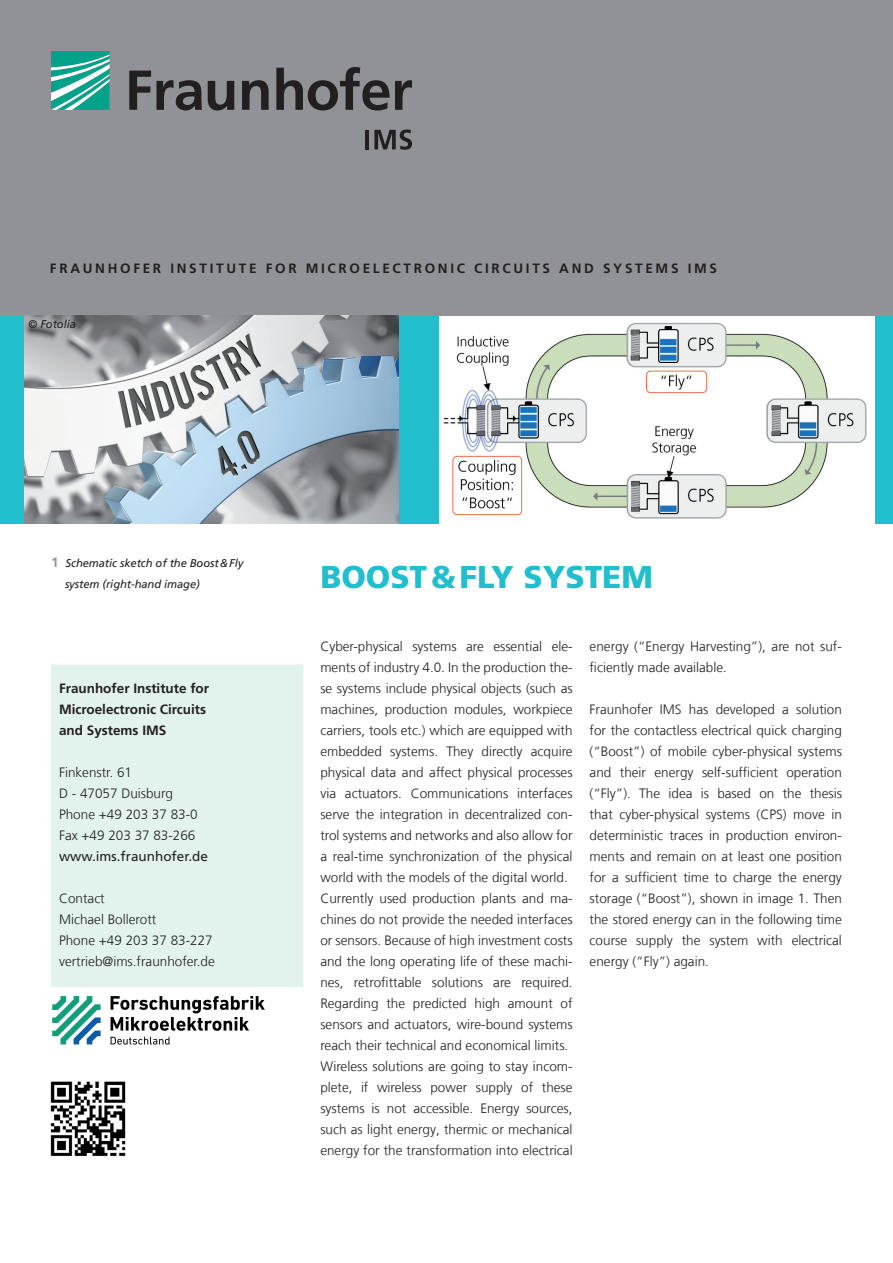
<style>
.page{position:relative;width:893px;height:1263px;background:#fff}
.page>*{position:absolute;margin:0;border:0;box-sizing:border-box;transform-origin:0 0}
.t1{font:900 31.5px "Frutiger LT Com";color:#21bece}
.t2{font:300 13.5px/21px "Frutiger LT Com";color:#231f20}
.t3{font:700 13.5px/21px "Frutiger LT Com";color:#231f20}
.t4{font:700 13.5px "Frutiger LT Com";letter-spacing:.2em;color:#231f20}
.t5{font:13.5px "Frutiger LT Com";color:#231f20}
.t6{font:italic 11.25px/21px "Frutiger LT Com";letter-spacing:-.01em;color:#231f20}
.s1{font-weight:700;font-style:normal;font-size:13.5px;color:#939598}
</style>
<div class="page">
<div style="left:0;top:315px;width:893px;height:210px;background:#21bece"></div>
<img style="left:50px;top:1081px;width:76px;height:75px">
<svg style="left:52px;top:996px;width:49px;height:48px"></svg>
<svg style="left:111px;top:996px;width:154px;height:48px"></svg>
<div style="left:51px;top:664px;width:252px;height:323px;background:#e2f3ee"></div>
<img style="left:440px;top:315px;width:434px;height:209px">
<div style="left:0;top:0;width:893px;height:315px;background:#919297"></div>
<svg style="left:51px;top:51px;width:59px;height:59px;background:#4abaa9"></svg>
<svg style="left:129px;top:67px;width:283px;height:43px"></svg>
<hr style="left:365px;top:130px;width:4px;height:19px;background:#231f20">
<svg style="left:374px;top:129px;width:38px;height:21px"></svg>
<img style="left:24px;top:315px;width:375px;height:209px">
<div style="left:0;top:524px;width:893px;height:27px;background:#fff"></div>
<p class="t4" style="left:50px;top:260px;width:237px">FRAUNHOFER INSTITUTe For</p>
<p class="t3" style="left:306px;top:258px;width:12px">microe</p>
<p class="t3" style="left:373px;top:258px;width:21px">lectronic</p>
<p class="t3" style="left:474px;top:258px;width:11px">circuits</p>
<p class="t3" style="left:559px;top:258px;width:78px">an d Systems</p>
<p class="t3" style="left:688px;top:258px;width:31px">IMS</p>
<p class="t6" style="left:28px;top:313px;width:49px">© Fotolia</p>
<p class="t6" style="left:65px;top:553px;width:180px;text-indent:-14px"><span class="s1">1</span> Schematic sketch of the Boost&amp;Fly system (right-hand image)</p>
<p class="t3" style="left:59px;top:678px;width:152px">Fraunhofer Institute for<br>Microelectronic Circuits and Systems IMS</p>
<p class="t2" style="left:59px;top:762px;width:140px">Finkenstr. 61<br>D - 47057 Duisburg<br>Phone +49 203 37 83-0<br>Fax +49 203 37 83-266</p>
<p class="t5" style="left:59px;top:848px;width:150px">www.ims.fraunhofer.de</p>
<p class="t2" style="left:59px;top:888px;width:157px">Contact<br>Michael Bollerott<br>Phone +49 203 37 83-227 vertrieb@ims.fraunhofer.de</p>
<h1 class="t1" style="left:320px;top:558px;width:334px">BOOST&amp;FLY SYSTEM</h1>
<p class="t2" style="left:320px;top:636px;width:254px">Cyber-physical systems are essential ele&shy;ments of industry 4.0. In the production the&shy;se systems include physical objects (such as machines, production modules, workpiece carriers, tools etc.) which are equipped with embedded systems. They directly acquire physical data and affect physical processes via actuators. Communications interfaces serve the integration in decentralized con&shy;trol systems and networks and also allow for a real-time synchronization of the physical world with the models of the digital world.<br>Currently used production plants and ma&shy;chines do not provide the needed interfaces or sensors. Because of high investment costs and the long operating life of these machi&shy;nes, retrofittable solutions are required.<br>Regarding the predicted high amount of sensors and actuators, wire-bound systems reach their technical and economical limits.<br>Wireless solutions are going to stay incom&shy;plete, if wireless power supply of these systems is not accessible. Energy sources, such as light energy, thermic or mechanical energy for the transformation into electrical</p>
<p class="t2" style="left:590px;top:636px;width:254px">energy (“Energy Harvesting”), are not suf&shy;ficiently made available.</p>
<p class="t2" style="left:590px;top:699px;width:254px;text-align:justify">Fraunhofer IMS has developed a solution for the contactless electrical quick charging (“Boost”) of mobile cyber-physical systems and their energy self-sufficient operation (“Fly”). The idea is based on the thesis that cyber-physical systems (CPS) move in deterministic traces in production environ&shy;ments and remain on at least one position for a sufficient time to charge the energy storage (“Boost”), shown in image 1. Then the stored energy can in the following time course supply the system with electrical energy (“Fly”) again.</p>
</div>
